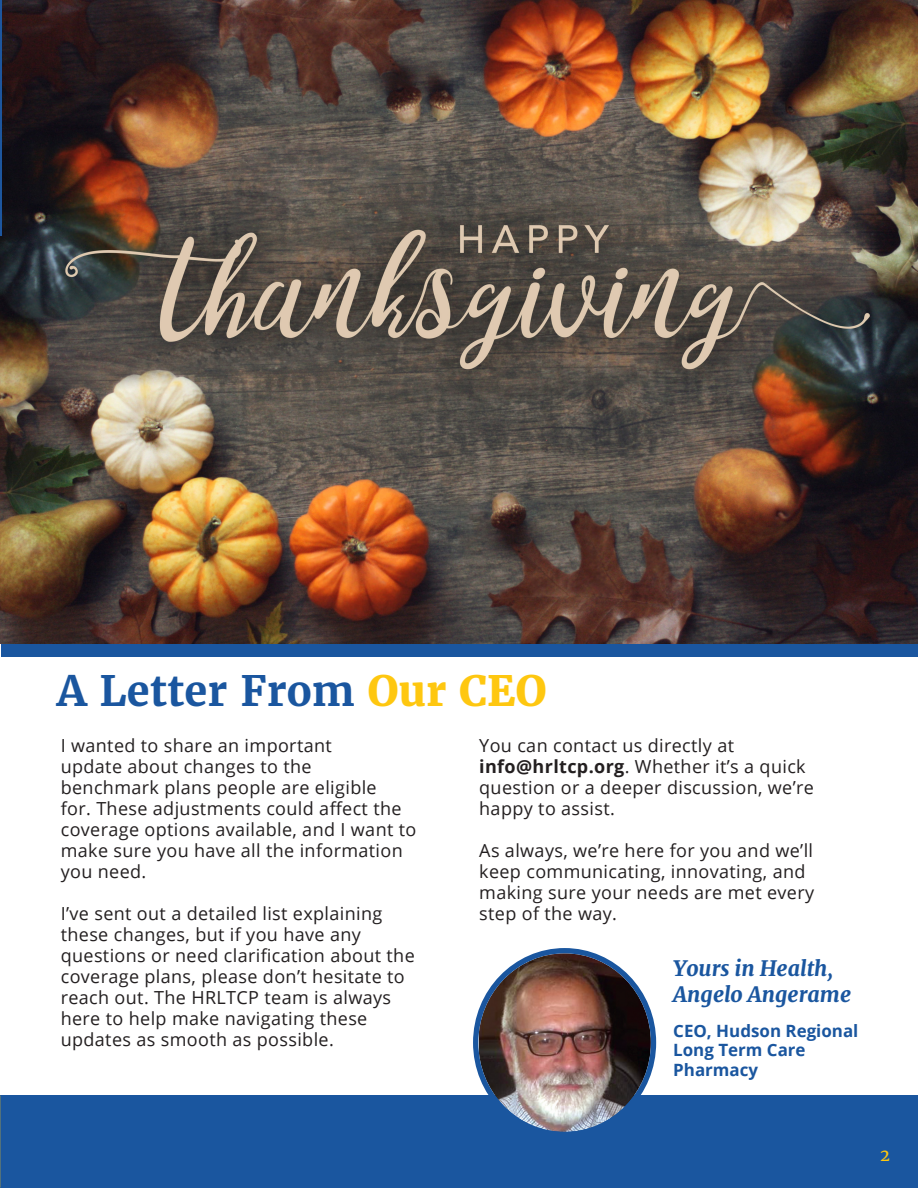
<style>
.page{position:relative;width:918px;height:1188px;background:#fff}
.page>*{position:absolute;margin:0;border:0;box-sizing:border-box;transform-origin:0 0}
.t1{font:700 41.7px "Merriweather";color:#1a569f}
.t2{font:italic 800 21.15px/25.3px "Merriweather";color:#1a569f}
.t3{font:18px/21px "Open Sans";letter-spacing:.02em;color:#231f20}
.t4{font:700 16.95px "Open Sans";color:#1a569f}
.t5{font:16.5px "Merriweather";color:#fec710}
.s1{font-weight:800;color:#fec710}
.s2{font-weight:700}
</style>
<div class="page">
<div style="left:0;top:1096px;width:918px;height:92px;background:#1a569f"></div>
<img style="left:0;top:0;width:918px;height:644px">
<div style="left:1px;top:644px;width:917px;height:13px;background:#1a569f"></div>
<img style="left:479px;top:953px;width:172px;height:178px">
<div style="left:473px;top:948px;width:183px;height:189px;border:5px solid #1a569f;border-radius:50%"></div>
<hr style="left:0;top:0;width:1px;height:235px;background:#1d569e">
<p class="t1" style="left:57px;top:664px;width:491px">A Letter From <span class="s1">Our CEO</span></p>
<p class="t3" style="left:61px;top:735px;width:273px">I wanted to share an important update about changes to the</p>
<p class="t3" style="left:61px;top:777px;width:357px">benchmark plans people are eligible<br>for. These adjustments could affect the coverage options available, and I want to make sure you have all the information you need.</p>
<p class="t3" style="left:61px;top:903px;width:356px">I’ve sent out a detailed list explaining these changes, but if you have any questions or need clarification about the coverage plans, please don’t hesitate to reach out. The HRLTCP team is always here to help make navigating these updates as smooth as possible.</p>
<p class="t3" style="left:479px;top:735px;width:336px">You can contact us directly at <span class="s2">info@hrltcp.org</span>. Whether it’s a quick question or a deeper discussion, we’re happy to assist.</p>
<p class="t3" style="left:479px;top:840px;width:336px">As always, we’re here for you and we’ll keep communicating, innovating, and making sure your needs are met every step of the way.</p>
<p class="t2" style="left:673px;top:956px;width:179px">Yours in Health,<br>Angelo Angerame</p>
<p class="t4" style="left:673px;top:1019px;width:187px">CEO, Hudson Regional</p>
<p class="t4" style="left:673px;top:1038px;width:134px">Long Term Care</p>
<p class="t4" style="left:673px;top:1058px;width:86px">Pharmacy</p>
<p class="t5" style="left:880px;top:1145px;width:11px">2</p>
</div>
